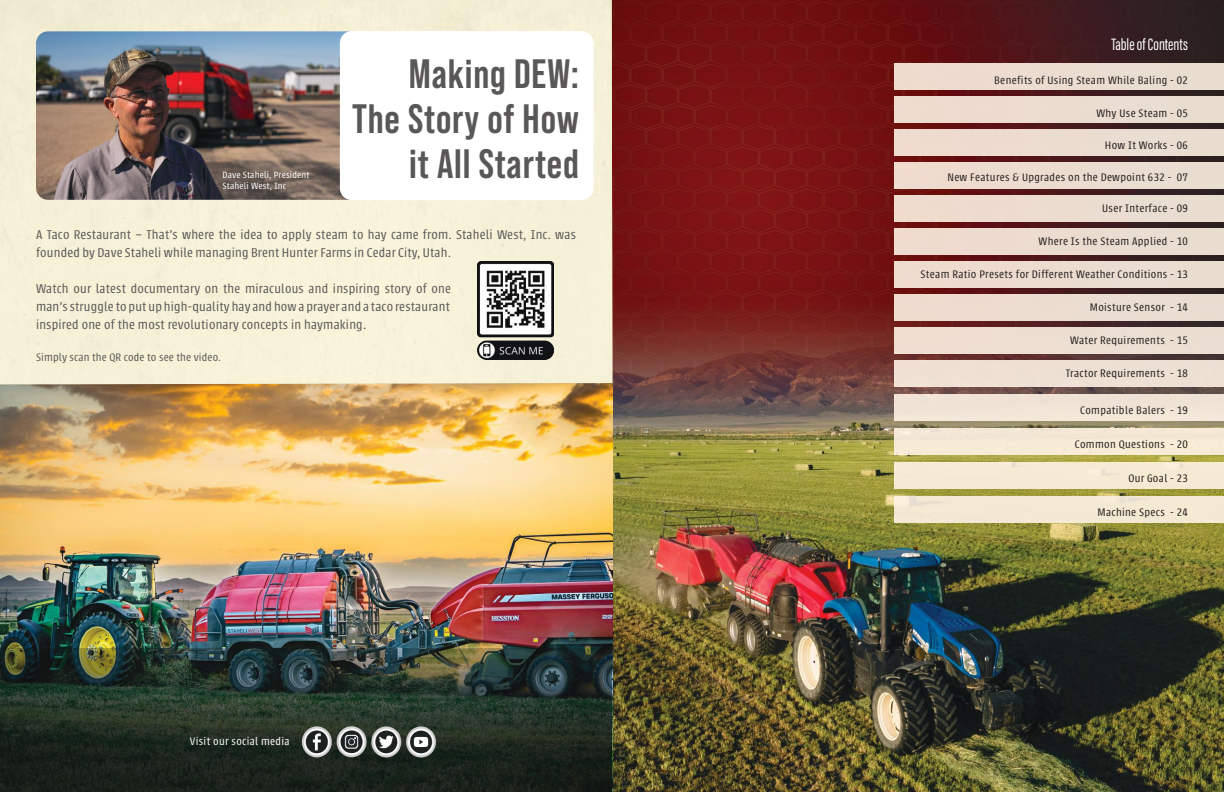
<style>
.page{position:relative;width:1224px;height:792px;background:#fff}
.page>*{position:absolute;margin:0;border:0;box-sizing:border-box;transform-origin:0 0}
.t1{font:700 41px/45px "Bebas Neue Pro";letter-spacing:.02em;color:#5a5758;text-align:right}
.t2{font:17px "Acumin Pro Extra Cond";color:#fff}
.t3{font:300 14px/18px "Urbana";letter-spacing:.015em;color:#5a5758}
.t4{font:300 12px "Urbana";letter-spacing:.03em;color:#241f1f}
.t5{font:300 12px "Urbana";letter-spacing:.015em;color:#5a5758}
.t6{font:300 12px "Urbana";letter-spacing:.03em;color:#fff}
.t7{font:300 10px/11px "Urbana";letter-spacing:.02em;color:#fff}
</style>
<div class="page">
<img style="left:612px;top:0;width:612px;height:792px">
<img style="left:0;top:384px;width:612px;height:265px">
<img style="left:0;top:649px;width:612px;height:143px">
<div style="left:0;top:0;width:612px;height:384px;background:#f6f1d7"></div>
<div style="left:895px;top:64px;width:329px;height:26px;background:#ecdcd0"></div>
<div style="left:895px;top:129px;width:329px;height:26px;background:#ecdcd0"></div>
<div style="left:895px;top:162px;width:329px;height:26px;background:#ecdcd0"></div>
<div style="left:895px;top:195px;width:329px;height:26px;background:#ecdcd0"></div>
<div style="left:895px;top:228px;width:329px;height:26px;background:#ecdcd0"></div>
<div style="left:895px;top:261px;width:329px;height:26px;background:#ecdcd0"></div>
<div style="left:895px;top:294px;width:329px;height:26px;background:#ecddd0"></div>
<div style="left:895px;top:327px;width:329px;height:26px;background:#edded2"></div>
<div style="left:895px;top:360px;width:329px;height:26px;background:#eee0d3"></div>
<div style="left:895px;top:394px;width:329px;height:26px;background:#f0e4d6"></div>
<div style="left:895px;top:428px;width:329px;height:27px;background:#f6ebd5"></div>
<div style="left:895px;top:462px;width:329px;height:27px;background:#f5ead3"></div>
<div style="left:895px;top:496px;width:329px;height:27px;background:#f4e9d3"></div>
<div style="left:895px;top:97px;width:329px;height:26px;background:#ecdcd0"></div>
<img style="left:300px;top:726px;width:137px;height:33px">
<img style="left:36px;top:31px;width:313px;height:169px">
<div style="left:340px;top:31px;width:254px;height:169px;background:#fff;border-radius:12px"></div>
<img style="left:478px;top:262px;width:75px;height:97px">
<h1 class="t1" style="left:352px;top:50px;width:228px">Making DEW:<br>The Story of How it All Started</h1>
<p class="t7" style="left:222px;top:170px;width:89px">Dave Staheli, President<br>Staheli West, Inc</p>
<p class="t3" style="left:36px;top:225px;width:541px">A Taco Restaurant – That’s where the idea to apply steam to hay came from. Staheli West, Inc. was founded by Dave Staheli while managing Brent Hunter Farms in Cedar City, Utah.</p>
<p class="t3" style="left:36px;top:279px;width:417px;text-align:justify">Watch our latest documentary on the miraculous and inspiring story of one man’s struggle to put up high-quality hay and how a prayer and a taco restaurant inspired one of the most revolutionary concepts in haymaking.</p>
<p class="t5" style="left:36px;top:350px;width:187px">Simply scan the QR code to see the video.</p>
<p class="t6" style="left:190px;top:735px;width:101px">Visit our social media</p>
<p class="t2" style="left:1112px;top:34px;width:78px">Table of Contents</p>
<p class="t4" style="left:994px;top:73px;width:195px">Benefits of Using Steam While Baling - 02</p>
<p class="t4" style="left:1096px;top:106px;width:93px">Why Use Steam - 05</p>
<p class="t4" style="left:1105px;top:139px;width:85px">How It Works - 06</p>
<p class="t4" style="left:947px;top:171px;width:242px">New Features &amp; Upgrades on the Dewpoint 632 - 07</p>
<p class="t4" style="left:1102px;top:202px;width:87px">User Interface - 09</p>
<p class="t4" style="left:1039px;top:235px;width:151px">Where Is the Steam Applied - 10</p>
<p class="t4" style="left:921px;top:268px;width:269px">Steam Ratio Presets for Different Weather Conditions - 13</p>
<p class="t4" style="left:1090px;top:301px;width:100px">Moisture Sensor - 14</p>
<p class="t4" style="left:1070px;top:334px;width:119px">Water Requirements - 15</p>
<p class="t4" style="left:1066px;top:367px;width:124px">Tractor Requirements - 18</p>
<p class="t4" style="left:1080px;top:404px;width:109px">Compatible Balers - 19</p>
<p class="t4" style="left:1075px;top:438px;width:115px">Common Questions - 20</p>
<p class="t4" style="left:1128px;top:472px;width:61px">Our Goal - 23</p>
<p class="t4" style="left:1097px;top:506px;width:92px">Machine Specs - 24</p>
</div>
